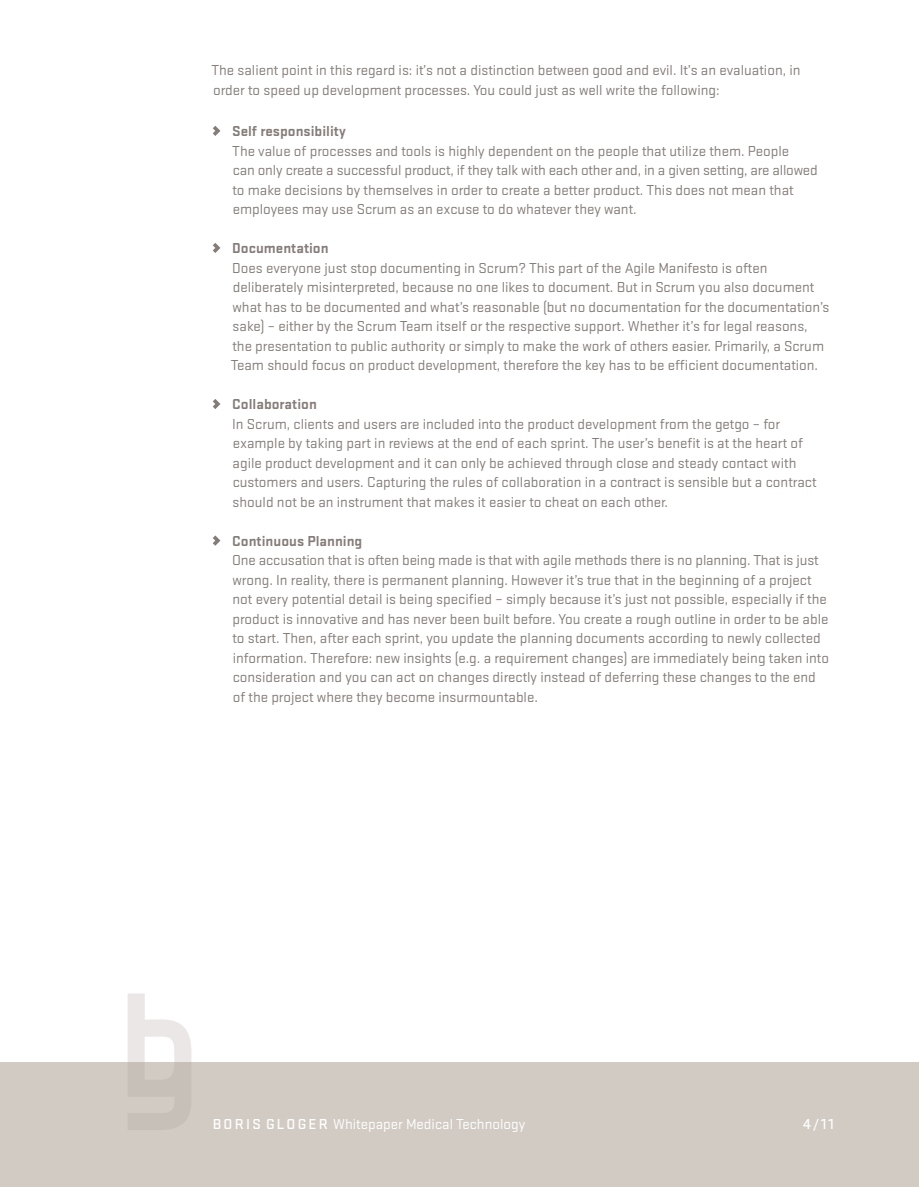
<style>
.page{position:relative;width:919px;height:1187px;background:#fff}
.page>*{position:absolute;margin:0;border:0;box-sizing:border-box;transform-origin:0 0}
.t1{font:15px/19.5px "Stratum 2";color:#847c78}
.t2{font:700 15px "Stratum 2";color:#847c78}
.t3{font:15px "Stratum 2";color:#fff}
.t4{font:500 15px "Stratum 2";color:#fff}
.s1{font-weight:500}
</style>
<div class="page">
<div style="left:0;top:1062px;width:918px;height:124px;background:#d1cbc3"></div>
<svg style="left:213px;top:126px;width:7px;height:10px"></svg>
<svg style="left:213px;top:243px;width:7px;height:10px"></svg>
<svg style="left:213px;top:399px;width:7px;height:10px"></svg>
<svg style="left:213px;top:535px;width:7px;height:10px"></svg>
<svg style="left:128px;top:993px;width:63px;height:136px"></svg>
<p class="t1" style="left:211px;top:59px;width:590px;line-height:20.1px">The salient point in this regard is: it’s not a distinction between good and evil. It’s an evaluation, in order to speed up development processes. You could just as well write the following:</p>
<p class="t2" style="left:232px;top:121px;width:115px">Self responsibility</p>
<p class="t1" style="left:232px;top:140px;width:587px">The value of processes and tools is highly dependent on the people that utilize them. People<br>can only create a successful product, if they talk with each other and, in a given setting, are allowed to make decisions by themselves in order to create a better product. This does not mean that employees may use Scrum as an excuse to do whatever they want.</p>
<p class="t2" style="left:232px;top:238px;width:98px">Documentation</p>
<p class="t1" style="left:231px;top:257px;width:600px">Does everyone just stop documenting in Scrum? This part of the Agile Manifesto is often deliberately misinterpreted, because no one likes to document. But in Scrum you also document what has to be documented and what’s reasonable (but no documentation for the documentation’s sake) – either by the Scrum Team itself or the respective support. Whether it’s for legal reasons,<br>the presentation to public authority or simply to make the work of others easier. Primarily, a Scrum Team should focus on product development, therefore the key has to be efficient documentation.</p>
<p class="t2" style="left:232px;top:394px;width:86px">Collaboration</p>
<p class="t1" style="left:232px;top:413px;width:586px">In Scrum, clients and users are included into the product development from the getgo – for example by taking part in reviews at the end of each sprint. The user’s benefit is at the heart of agile product development and it can only be achieved through close and steady contact with customers and users. Capturing the rules of collaboration in a contract is sensible but a contract should not be an instrument that makes it easier to cheat on each other.</p>
<p class="t2" style="left:232px;top:530px;width:132px">Continuous Planning</p>
<p class="t1" style="left:232px;top:550px;width:598px">One accusation that is often being made is that with agile methods there is no planning. That is just wrong. In reality, there is permanent planning. However it’s true that in the beginning of a project not every potential detail is being specified – simply because it’s just not possible, especially if the product is innovative and has never been built before. You create a rough outline in order to be able to start. Then, after each sprint, you update the planning documents according to newly collected information. Therefore: new insights (e.g. a requirement changes) are immediately being taken into consideration and you can act on changes directly instead of deferring these changes to the end of the project where they become insurmountable.</p>
<p class="t3" style="left:213px;top:1114px;width:314px"><span class="s1">BORIS GLOGER</span> Whitepaper Medical Technology</p>
<p class="t4" style="left:803px;top:1114px;width:32px">4/11</p>
</div>
